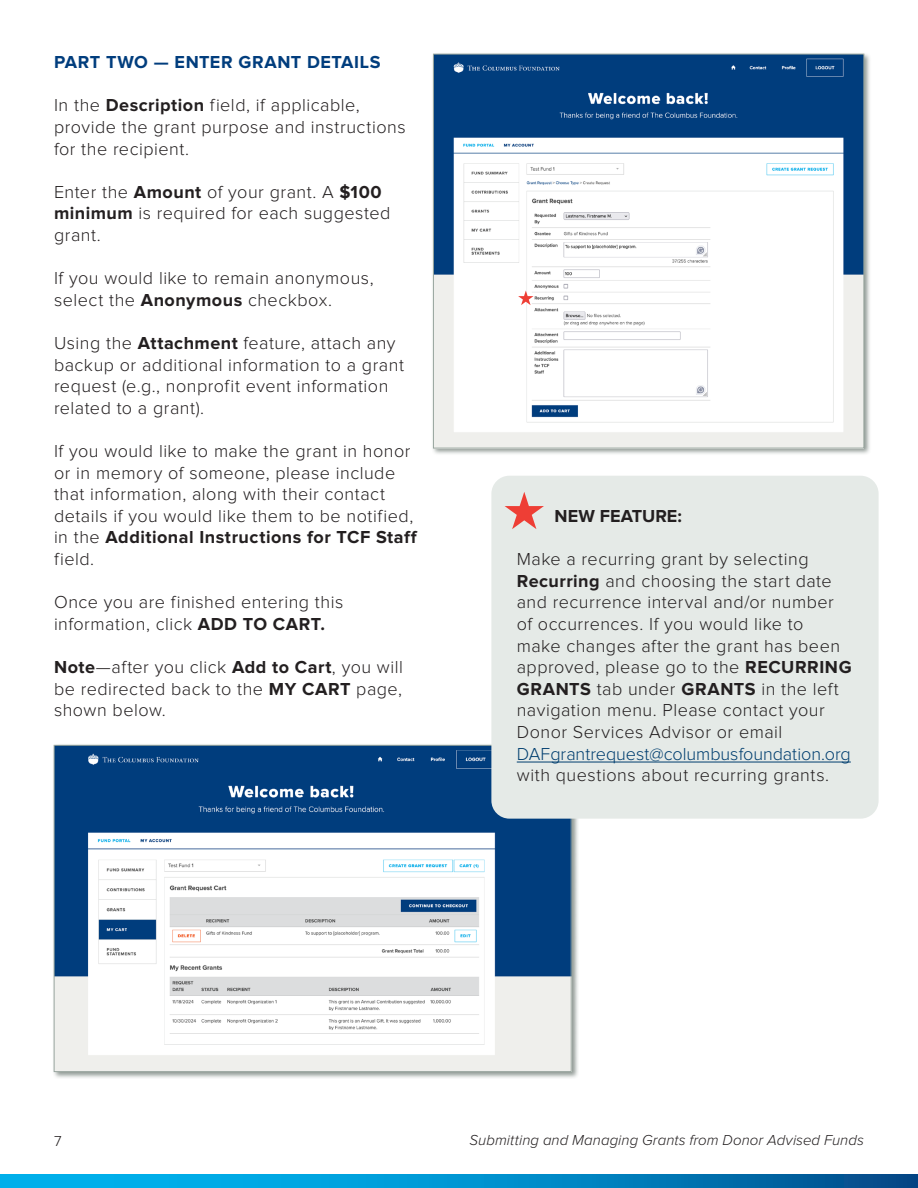
<style>
.page{position:relative;width:918px;height:1188px;background:#fff}
.page>*{position:absolute;margin:0;border:0;box-sizing:border-box;transform-origin:0 0}
.Bullets{font:300 18px/21.6px "Proxima Nova";letter-spacing:.025em;color:#231f20}
.t1{font:700 18px "Proxima Nova";letter-spacing:.03em;color:#013d7d}
.t2{font:700 18px "Proxima Nova";letter-spacing:.005em;color:#231f20}
.t3{font:italic 300 15px "Proxima Nova";letter-spacing:.005em;color:#231f20}
.t4{font:300 15px "Proxima Nova";color:#231f20}
.s1{font-weight:700}
.s2{font-style:italic}
.s3{color:#003e6f}
</style>
<div class="page">
<svg style="left:0;top:1174px;width:918px;height:14px"></svg>
<div style="left:52px;top:743px;width:527px;height:336px;background:#4b5a52;opacity:.61"></div>
<img style="left:56px;top:747px;width:513px;height:323px">
<div style="left:432px;top:52px;width:440px;height:404px;background:#4b5a52;opacity:.61"></div>
<img style="left:435px;top:56px;width:427px;height:390px">
<div style="left:491px;top:476px;width:388px;height:343px;background:#e5eae7;border-radius:18px"></div>
<hr style="left:517px;top:762px;width:334px;height:1px;background:#003e6f">
<svg style="left:505px;top:492px;width:39px;height:37px"></svg>
<svg style="left:518px;top:291px;width:16px;height:14px"></svg>
<p class="t1" style="left:54px;top:54px;width:328px">PART TWO — ENTER GRANT DETAILS</p>
<p class="Bullets" style="left:54px;top:95px;width:353px">In the <span class="s1">Description</span> field, if applicable, provide the grant purpose and instructions for the recipient.</p>
<p class="Bullets" style="left:54px;top:182px;width:338px">Enter the <span class="s1">Amount</span> of your grant. A <span class="s1">$100 minimum</span> is required for each suggested grant.</p>
<p class="Bullets" style="left:54px;top:268px;width:321px">If you would like to remain anonymous, select the <span class="s1">Anonymous</span> checkbox.</p>
<p class="Bullets" style="left:54px;top:333px;width:351px">Using the <span class="s1">Attachment</span> feature, attach any backup or additional information to a grant request (e.g., nonprofit event information related to a grant).</p>
<p class="Bullets" style="left:54px;top:441px;width:364px">If you would like to make the grant in honor or in memory of someone, please include that information, along with their contact details if you would like them to be notified, in the <span class="s1">Additional Instructions for TCF Staff </span>field.</p>
<p class="Bullets" style="left:54px;top:592px;width:291px">Once you are finished entering this information, click <span class="s1">ADD TO CART.</span></p>
<p class="Bullets" style="left:54px;top:657px;width:350px;text-align:justify"><span class="s1">Note</span><span class="s2">—</span>after you click <span class="s1">Add to Cart</span>, you will be redirected back to the <span class="s1">MY CART</span> page, shown below.</p>
<p class="t2" style="left:555px;top:508px;width:129px">NEW FEATURE:</p>
<p class="Bullets" style="left:517px;top:549px;width:336px">Make a recurring grant by selecting <span class="s1">Recurring</span> and choosing the start date and recurrence interval and/or number of occurrences. If you would like to make changes after the grant has been approved, please go to the <span class="s1">RECURRING GRANTS</span> tab under <span class="s1">GRANTS</span> in the left navigation menu. Please contact your Donor Services Advisor or email <span class="s3">DAFgrantrequest@columbusfoundation.org </span>with questions about recurring grants.</p>
<p class="t4" style="left:54px;top:1134px;width:9px">7</p>
<p class="t3" style="left:470px;top:1133px;width:396px">Submitting and Managing Grants from Donor Advised Funds</p>
</div>
